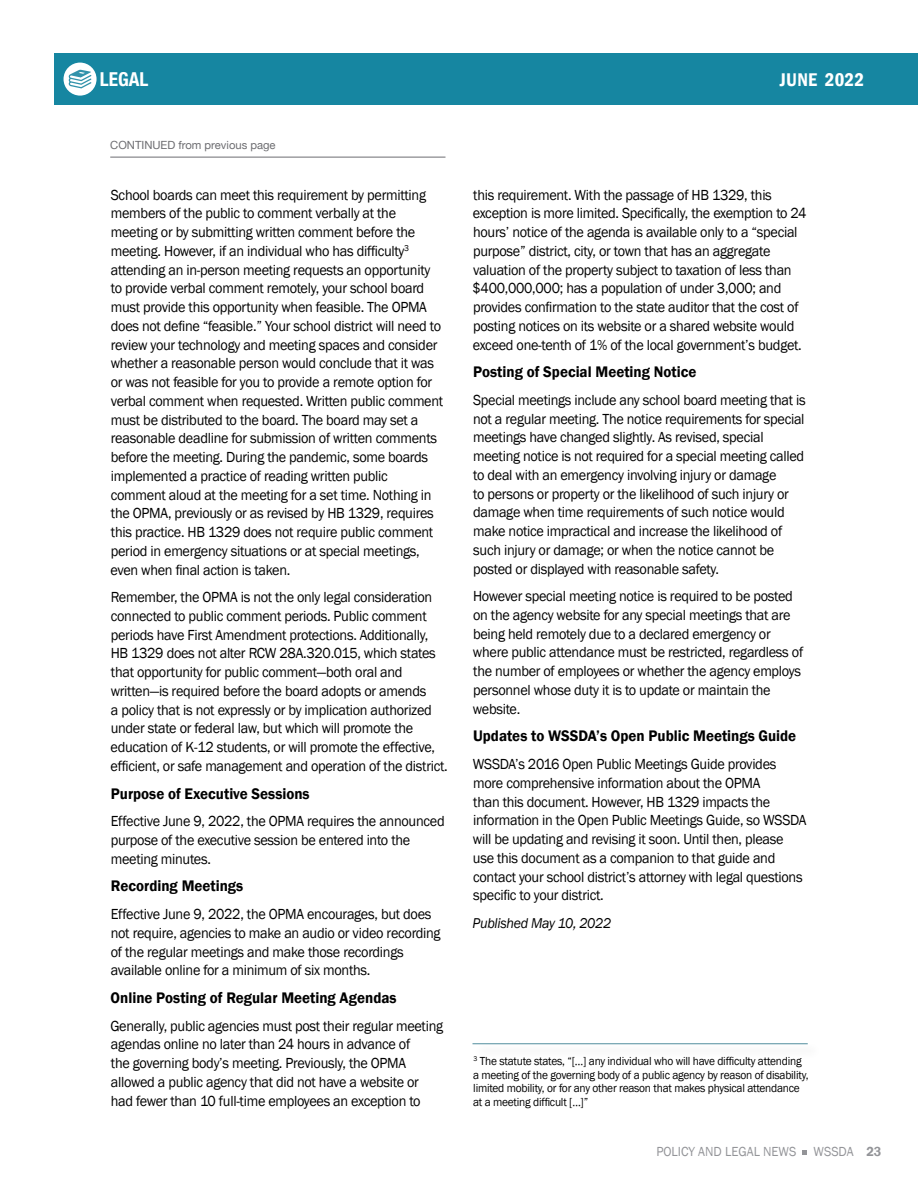
<style>
.page{position:relative;width:918px;height:1188px;background:#fff}
.page>*{position:absolute;margin:0;border:0;box-sizing:border-box;transform-origin:0 0}
.Header_0{font:700 condensed 19.35px "Helvetica Neue LT Std";color:#fff}
.t1{font:600 condensed 18.9px "Franklin Gothic";letter-spacing:.01em;color:#fff}
.Body_Franklin{font:600 15.75px "Franklin Gothic";color:#000;scale:.95 1}
.Body_Franklin-2{font:15px/18.8px "Franklin Gothic";letter-spacing:-.02em;color:#000;scale:.95 1}
.Body_Franklin-3{font:italic 14.7px "Franklin Gothic";letter-spacing:-.02em;color:#000;scale:.95 1}
.t2{font:13.5px "Franklin Gothic";color:#939498;scale:.95 1}
.t3{font:12px/13.5px "Franklin Gothic";letter-spacing:-.02em;color:#000;scale:.95 1}
.t4{font:11.25px "Helvetica Neue";color:#6d6d71}
.s1{font-weight:600}
</style>
<div class="page">
<svg style="left:803px;top:1150px;width:4px;height:5px"></svg>
<hr style="left:110px;top:157px;width:336px;height:1px;background:#6d6d71">
<div style="left:473px;top:1043px;width:349px;height:17px;background:#000;opacity:.31"></div>
<hr style="left:472px;top:1043px;width:336px;height:1px;background:#518e9e">
<div style="left:54px;top:54px;width:864px;height:51px;background:#1686a1"></div>
<div style="left:64px;top:63px;width:33px;height:33px;background:#fff;border-radius:50%"></div>
<svg style="left:69px;top:70px;width:22px;height:18px"></svg>
<p class="Header_0" style="left:100px;top:68px;width:50px">LEGAL</p>
<p class="t1" style="left:780px;top:67px;width:86px">JUNE 2022</p>
<p class="t4" style="left:110px;top:137px;width:167px">CONTINUED from previous page</p>
<p class="Body_Franklin-2" style="left:111px;top:185px;width:352px">School boards can meet this requirement by permitting members of the public to comment verbally at the meeting or by submitting written comment before the meeting. However, if an individual who has difficulty<sup>3 </sup>attending an in-person meeting requests an opportunity to provide verbal comment remotely, your school board must provide this opportunity when feasible. The OPMA does not define “feasible.” Your school district will need to review your technology and meeting spaces and consider whether a reasonable person would conclude that it was or was not feasible for you to provide a remote option for verbal comment when requested. Written public comment must be distributed to the board. The board may set a reasonable deadline for submission of written comments before the meeting. During the pandemic, some boards implemented a practice of reading written public comment aloud at the meeting for a set time. Nothing in the OPMA, previously or as revised by HB 1329, requires this practice. HB 1329 does not require public comment period in emergency situations or at special meetings, even when final action is taken.</p>
<p class="Body_Franklin-2" style="left:111px;top:588px;width:356px">Remember, the OPMA is not the only legal consideration connected to public comment periods. Public comment periods have First Amendment protections. Additionally, HB 1329 does not alter RCW 28A.320.015, which states that opportunity for public comment—both oral and written—is required before the board adopts or amends<br>a policy that is not expressly or by implication authorized under state or federal law, but which will promote the education of K-12 students, or will promote the effective, efficient, or safe management and operation of the district.</p>
<p class="Body_Franklin" style="left:111px;top:784px;width:211px">Purpose of Executive Sessions</p>
<p class="Body_Franklin-2" style="left:111px;top:812px;width:353px">Effective June 9, 2022, the OPMA requires the announced purpose of the executive session be entered into the meeting minutes.</p>
<p class="Body_Franklin" style="left:111px;top:876px;width:141px">Recording Meetings</p>
<p class="Body_Franklin-2" style="left:111px;top:905px;width:349px">Effective June 9, 2022, the OPMA encourages, but does not require, agencies to make an audio or video recording of the regular meetings and make those recordings available online for a minimum of six months.</p>
<p class="Body_Franklin" style="left:111px;top:988px;width:303px">Online Posting of Regular Meeting Agendas</p>
<p class="Body_Franklin-2" style="left:110px;top:1017px;width:352px">Generally, public agencies must post their regular meeting agendas online no later than 24 hours in advance of<br>the governing body’s meeting. Previously, the OPMA allowed a public agency that did not have a website or had fewer than 10 full-time employees an exception to</p>
<p class="Body_Franklin-2" style="left:473px;top:185px;width:353px">this requirement. With the passage of HB 1329, this exception is more limited. Specifically, the exemption to 24 hours’ notice of the agenda is available only to a “special purpose” district, city, or town that has an aggregate valuation of the property subject to taxation of less than $400,000,000; has a population of under 3,000; and provides confirmation to the state auditor that the cost of posting notices on its website or a shared website would exceed one-tenth of 1% of the local government’s budget.</p>
<p class="Body_Franklin" style="left:473px;top:362px;width:236px">Posting of Special Meeting Notice</p>
<p class="Body_Franklin-2" style="left:473px;top:391px;width:352px">Special meetings include any school board meeting that is not a regular meeting. The notice requirements for special meetings have changed slightly. As revised, special meeting notice is not required for a special meeting called to deal with an emergency involving injury or damage<br>to persons or property or the likelihood of such injury or damage when time requirements of such notice would make notice impractical and increase the likelihood of such injury or damage; or when the notice cannot be posted or displayed with reasonable safety.</p>
<p class="Body_Franklin-2" style="left:473px;top:587px;width:349px">However special meeting notice is required to be posted on the agency website for any special meetings that are being held remotely due to a declared emergency or where public attendance must be restricted, regardless of the number of employees or whether the agency employs personnel whose duty it is to update or maintain the website.</p>
<p class="Body_Franklin" style="left:473px;top:726px;width:342px">Updates to WSSDA’s Open Public Meetings Guide</p>
<p class="Body_Franklin-2" style="left:473px;top:755px;width:353px">WSSDA’s 2016 Open Public Meetings Guide provides more comprehensive information about the OPMA<br>than this document. However, HB 1329 impacts the information in the Open Public Meetings Guide, so WSSDA will be updating and revising it soon. Until then, please use this document as a companion to that guide and contact your school district’s attorney with legal questions specific to your district.</p>
<p class="Body_Franklin-3" style="left:473px;top:914px;width:147px">Published May 10, 2022</p>
<p class="t3" style="left:473px;top:1055px;width:355px"><sup>3</sup> The statute states, “[…] any individual who will have difficulty attending a meeting of the governing body of a public agency by reason of disability, limited mobility, or for any other reason that makes physical attendance at a meeting difficult […]”</p>
<p class="t2" style="left:656px;top:1143px;width:149px">POLICY AND LEGAL NEWS</p>
<p class="t2" style="left:814px;top:1143px;width:73px">WSSDA <span class="s1">23</span></p>
</div>
